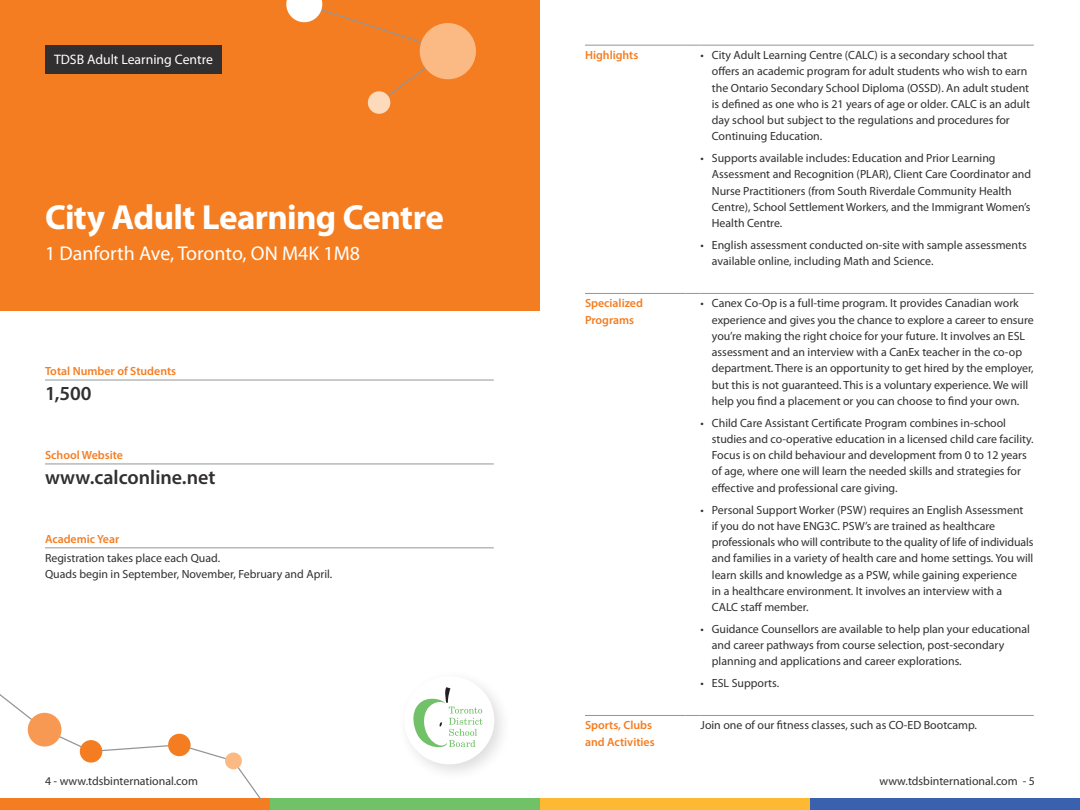
<style>
.page{position:relative;width:1080px;height:810px;background:#fff}
.page>*{position:absolute;margin:0;border:0;box-sizing:border-box;transform-origin:0 0}
.t1{font:700 35px "Myriad Pro";letter-spacing:-.02em;color:#fff}
.t2{font:20px "Myriad Pro";color:#fff}
.t3{font:600 20px "Myriad Pro";color:#312f30}
.t4{font:13.75px "Myriad Pro";color:#fff}
.t5{font:11.88px/16.2px "Myriad Pro";color:#312f30}
.t6{font:600 11.88px/16.2px "Myriad Pro";color:#f47d21}
</style>
<div class="page">
<div style="left:0;top:0;width:540px;height:310px;background:#f47d21"></div>
<div style="left:45px;top:45px;width:177px;height:28px;background:#312f30"></div>
<svg style="left:286px;top:0;width:165px;height:104px"></svg>
<div style="left:420px;top:23px;width:56px;height:56px;background:#fbb984;border-radius:50%"></div>
<div style="left:368px;top:91px;width:22px;height:23px;background:#fddabc;border-radius:50%"></div>
<hr style="left:45px;top:380px;width:449px;height:1px;background:#939598">
<hr style="left:45px;top:464px;width:449px;height:1px;background:#939598">
<hr style="left:45px;top:548px;width:449px;height:1px;background:#939598">
<hr style="left:585px;top:45px;width:101px;height:1px;background:#939598">
<svg style="left:686px;top:45px;width:15px;height:1px"></svg>
<hr style="left:701px;top:45px;width:333px;height:1px;background:#939598">
<hr style="left:585px;top:293px;width:101px;height:1px;background:#939598">
<svg style="left:686px;top:293px;width:15px;height:1px"></svg>
<hr style="left:701px;top:293px;width:333px;height:1px;background:#939598">
<hr style="left:585px;top:715px;width:101px;height:1px;background:#939598">
<svg style="left:686px;top:715px;width:15px;height:1px"></svg>
<hr style="left:701px;top:715px;width:333px;height:1px;background:#939598">
<svg style="left:0;top:694px;width:270px;height:105px"></svg>
<div style="left:28px;top:713px;width:34px;height:34px;background:#f79952;border-radius:50%"></div>
<div style="left:80px;top:740px;width:22px;height:23px;background:#f47d21;border-radius:50%"></div>
<div style="left:168px;top:734px;width:23px;height:22px;background:#f47d21;border-radius:50%"></div>
<div style="left:225px;top:752px;width:17px;height:17px;background:#fbb984;border-radius:50%"></div>
<div style="left:397px;top:669px;width:116px;height:114px;background:#231f20;opacity:.15"></div>
<div style="left:404px;top:676px;width:90px;height:88px;background:#fff;border-radius:50%"></div>
<svg style="left:409px;top:687px;width:74px;height:64px"></svg>
<div style="left:540px;top:799px;width:270px;height:11px;background:#fdb931"></div>
<div style="left:270px;top:799px;width:270px;height:11px;background:#71c167"></div>
<div style="left:0;top:799px;width:270px;height:11px;background:#f47d21"></div>
<div style="left:810px;top:799px;width:270px;height:11px;background:#3a61ad"></div>
<p class="t4" style="left:54px;top:51px;width:160px">TDSB Adult Learning Centre</p>
<h2 class="t1" style="left:45px;top:195px;width:400px">City Adult Learning Centre</h2>
<h2 class="t2" style="left:45px;top:241px;width:317px">1 Danforth Ave, Toronto, ON M4K 1M8</h2>
<h3 class="t6" style="left:45px;top:363px;width:133px">Total Number of Students</h3>
<p class="t3" style="left:45px;top:381px;width:48px">1,500</p>
<h3 class="t6" style="left:45px;top:447px;width:79px">School Website</h3>
<p class="t3" style="left:45px;top:464px;width:172px">www.calconline.net</p>
<h3 class="t6" style="left:45px;top:530px;width:76px">Academic Year</h3>
<p class="t5" style="left:45px;top:549px;width:177px">Registration takes place each Quad.</p>
<p class="t5" style="left:45px;top:566px;width:289px">Quads begin in September, November, February and April.</p>
<h3 class="t6" style="left:585px;top:47px;width:55px">Highlights</h3>
<p class="t5" style="left:712px;top:47px;width:320px;text-indent:-11px">• City Adult Learning Centre (CALC) is a secondary school that offers an academic program for adult students who wish to earn the Ontario Secondary School Diploma (OSSD). An adult student is defined as one who is 21 years of age or older. CALC is an adult day school but subject to the regulations and procedures for Continuing Education.</p>
<p class="t5" style="left:712px;top:150px;width:321px;text-indent:-11px">• Supports available includes: Education and Prior Learning Assessment and Recognition (PLAR), Client Care Coordinator and Nurse Practitioners (from South Riverdale Community Health Centre), School Settlement Workers, and the Immigrant Women’s Health Centre.</p>
<p class="t5" style="left:712px;top:237px;width:316px;text-indent:-11px">• English assessment conducted on-site with sample assessments available online, including Math and Science.</p>
<h3 class="t6" style="left:585px;top:295px;width:60px">Specialized<br>Programs</h3>
<p class="t5" style="left:712px;top:295px;width:323px;text-indent:-11px">• Canex Co-Op is a full-time program. It provides Canadian work experience and gives you the chance to explore a career to ensure you’re making the right choice for your future. It involves an ESL assessment and an interview with a CanEx teacher in the co-op department. There is an opportunity to get hired by the employer, but this is not guaranteed. This is a voluntary experience. We will help you find a placement or you can choose to find your own.</p>
<p class="t5" style="left:712px;top:414px;width:323px;text-indent:-11px">• Child Care Assistant Certificate Program combines in-school studies and co-operative education in a licensed child care facility.<br>Focus is on child behaviour and development from 0 to 12 years of age, where one will learn the needed skills and strategies for effective and professional care giving.</p>
<p class="t5" style="left:712px;top:501px;width:323px;text-indent:-11px">• Personal Support Worker (PSW) requires an English Assessment<br>if you do not have ENG3C. PSW’s are trained as healthcare professionals who will contribute to the quality of life of individuals and families in a variety of health care and home settings. You will learn skills and knowledge as a PSW, while gaining experience<br>in a healthcare environment. It involves an interview with a<br>CALC staff member.</p>
<p class="t5" style="left:712px;top:621px;width:320px;text-indent:-11px">• Guidance Counsellors are available to help plan your educational and career pathways from course selection, post-secondary planning and applications and career explorations.</p>
<p class="t5" style="left:701px;top:675px;width:80px">• ESL Supports.</p>
<h3 class="t6" style="left:585px;top:717px;width:71px">Sports, Clubs and Activities</h3>
<p class="t5" style="left:701px;top:717px;width:278px">Join one of our fitness classes, such as CO-ED Bootcamp.</p>
<p class="t5" style="left:45px;top:773px;width:154px">4 - www.tdsbinternational.com</p>
<p class="t5" style="left:880px;top:773px;width:157px">www.tdsbinternational.com - 5</p>
</div>
